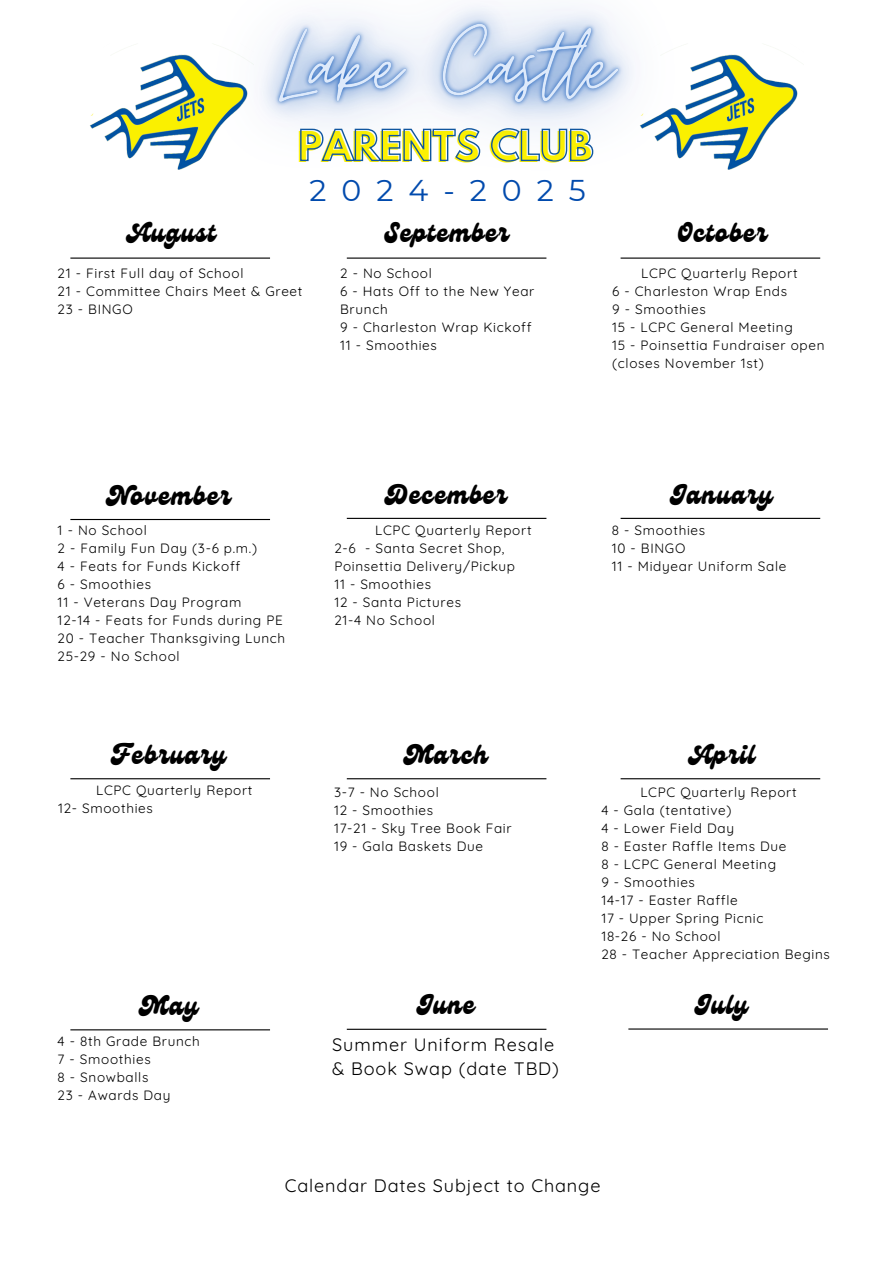
<style>
.page{position:relative;width:894px;height:1264px;background:#fff}
.page>*{position:absolute;margin:0;border:0;box-sizing:border-box;transform-origin:0 0}
.t1{font:700 37.65px "League Spartan";color:#fef200}
.t2{font:30px "Montserrat";letter-spacing:.5em;color:#004aad}
.t3{font:27px "Genty";letter-spacing:.05em;color:#000}
.t4{font:18px "Quicksand";letter-spacing:.05em;color:#000}
.t5{font:13.5px/18px "Quicksand";letter-spacing:.05em;color:#000}
</style>
<div class="page">
<hr style="left:70px;top:257px;width:200px;height:2px;background:#000">
<hr style="left:70px;top:519px;width:200px;height:1px;background:#000">
<hr style="left:70px;top:778px;width:200px;height:1px;background:#000">
<hr style="left:70px;top:1029px;width:200px;height:1px;background:#000">
<hr style="left:347px;top:518px;width:199px;height:1px;background:#000">
<hr style="left:347px;top:778px;width:199px;height:1px;background:#000">
<hr style="left:347px;top:1028px;width:199px;height:1px;background:#000">
<hr style="left:620px;top:257px;width:200px;height:2px;background:#000">
<hr style="left:620px;top:518px;width:200px;height:1px;background:#000">
<hr style="left:620px;top:778px;width:200px;height:1px;background:#000">
<hr style="left:628px;top:1028px;width:199px;height:1px;background:#000">
<img style="left:136px;top:6px;width:624px;height:253px">
<img style="left:90px;top:40px;width:163px;height:133px">
<img style="left:634px;top:40px;width:164px;height:133px">
<h1 class="t1" style="left:297px;top:128px;width:296px">PARENTS CLUB</h1>
<p class="t2" style="left:309px;top:172px;width:278px">2024-2025</p>
<p class="t3" style="left:127px;top:217px;width:90px">August</p>
<p class="t3" style="left:384px;top:217px;width:125px">September</p>
<p class="t3" style="left:677px;top:217px;width:90px">October</p>
<p class="t5" style="left:58px;top:264px;width:187px">21 - First Full day of School</p>
<p class="t5" style="left:58px;top:282px;width:246px">21 - Committee Chairs Meet &amp; Greet</p>
<p class="t5" style="left:58px;top:300px;width:76px">23 - BINGO</p>
<p class="t5" style="left:340px;top:264px;width:93px">2 - No School</p>
<p class="t5" style="left:340px;top:282px;width:196px">6 - Hats Off to the New Year<br>Brunch</p>
<p class="t5" style="left:340px;top:318px;width:193px">9 - Charleston Wrap Kickoff</p>
<p class="t5" style="left:340px;top:336px;width:98px">11 - Smoothies</p>
<p class="t5" style="left:641px;top:264px;width:158px">LCPC Quarterly Report</p>
<p class="t5" style="left:612px;top:282px;width:176px">6 - Charleston Wrap Ends</p>
<p class="t5" style="left:612px;top:300px;width:95px">9 - Smoothies</p>
<p class="t5" style="left:612px;top:318px;width:182px">15 - LCPC General Meeting</p>
<p class="t5" style="left:612px;top:336px;width:214px">15 - Poinsettia Fundraiser open (closes November 1st)</p>
<p class="t3" style="left:107px;top:479px;width:125px">November</p>
<h3 class="t3" style="left:385px;top:478px;width:123px">December</h3>
<p class="t3" style="left:671px;top:478px;width:102px">January</p>
<p class="t5" style="left:58px;top:521px;width:91px">1 - No School</p>
<p class="t5" style="left:58px;top:539px;width:201px">2 - Family Fun Day (3-6 p.m.)</p>
<p class="t5" style="left:58px;top:557px;width:184px">4 - Feats for Funds Kickoff</p>
<p class="t5" style="left:58px;top:575px;width:95px">6 - Smoothies</p>
<p class="t5" style="left:58px;top:593px;width:185px">11 - Veterans Day Program</p>
<p class="t5" style="left:58px;top:611px;width:226px">12-14 - Feats for Funds during PE</p>
<p class="t5" style="left:58px;top:629px;width:229px">20 - Teacher Thanksgiving Lunch</p>
<p class="t5" style="left:58px;top:647px;width:123px">25-29 - No School</p>
<p class="t5" style="left:375px;top:521px;width:158px">LCPC Quarterly Report</p>
<p class="t5" style="left:334px;top:539px;width:182px">2-6 - Santa Secret Shop,<br>Poinsettia Delivery/Pickup</p>
<p class="t5" style="left:334px;top:575px;width:98px">11 - Smoothies</p>
<p class="t5" style="left:334px;top:593px;width:128px">12 - Santa Pictures</p>
<p class="t5" style="left:334px;top:611px;width:102px">21-4 No School</p>
<p class="t5" style="left:611px;top:521px;width:95px">8 - Smoothies</p>
<p class="t5" style="left:611px;top:539px;width:75px">10 - BINGO</p>
<p class="t5" style="left:611px;top:557px;width:176px">11 - Midyear Uniform Sale</p>
<p class="t3" style="left:112px;top:739px;width:115px">February</p>
<p class="t3" style="left:404px;top:739px;width:84px">March</p>
<p class="t3" style="left:688px;top:739px;width:67px">April</p>
<p class="t5" style="left:96px;top:780px;width:158px">LCPC Quarterly Report</p>
<p class="t5" style="left:58px;top:798px;width:96px">12- Smoothies</p>
<p class="t5" style="left:334px;top:782px;width:106px">3-7 - No School</p>
<p class="t5" style="left:334px;top:800px;width:101px">12 - Smoothies</p>
<p class="t5" style="left:334px;top:818px;width:179px">17-21 - Sky Tree Book Fair</p>
<h5 class="t5" style="left:334px;top:836px;width:150px">19 - Gala Baskets Due</h5>
<p class="t5" style="left:640px;top:782px;width:158px">LCPC Quarterly Report</p>
<p class="t5" style="left:601px;top:800px;width:132px">4 - Gala (tentative)</p>
<p class="t5" style="left:601px;top:818px;width:134px">4 - Lower Field Day</p>
<p class="t5" style="left:601px;top:836px;width:187px">8 - Easter Raffle Items Due</p>
<p class="t5" style="left:601px;top:854px;width:176px">8 - LCPC General Meeting</p>
<p class="t5" style="left:601px;top:872px;width:95px">9 - Smoothies</p>
<p class="t5" style="left:601px;top:890px;width:138px">14-17 - Easter Raffle</p>
<p class="t5" style="left:601px;top:908px;width:163px">17 - Upper Spring Picnic</p>
<p class="t5" style="left:601px;top:926px;width:121px">18-26 - No School</p>
<p class="t5" style="left:601px;top:944px;width:230px">28 - Teacher Appreciation Begins</p>
<p class="t3" style="left:140px;top:990px;width:59px">May</p>
<p class="t3" style="left:417px;top:989px;width:58px">June</p>
<p class="t3" style="left:695px;top:989px;width:53px">July</p>
<p class="t5" style="left:58px;top:1032px;width:144px">4 - 8th Grade Brunch</p>
<p class="t5" style="left:58px;top:1050px;width:94px">7 - Smoothies</p>
<p class="t5" style="left:58px;top:1068px;width:92px">8 - Snowballs</p>
<p class="t5" style="left:58px;top:1086px;width:114px">23 - Awards Day</p>
<p class="t4" style="left:332px;top:1032px;width:223px">Summer Uniform Resale</p>
<p class="t4" style="left:332px;top:1057px;width:228px">&amp; Book Swap (date TBD)</p>
<p class="t4" style="left:284px;top:1174px;width:317px">Calendar Dates Subject to Change</p>
</div>
